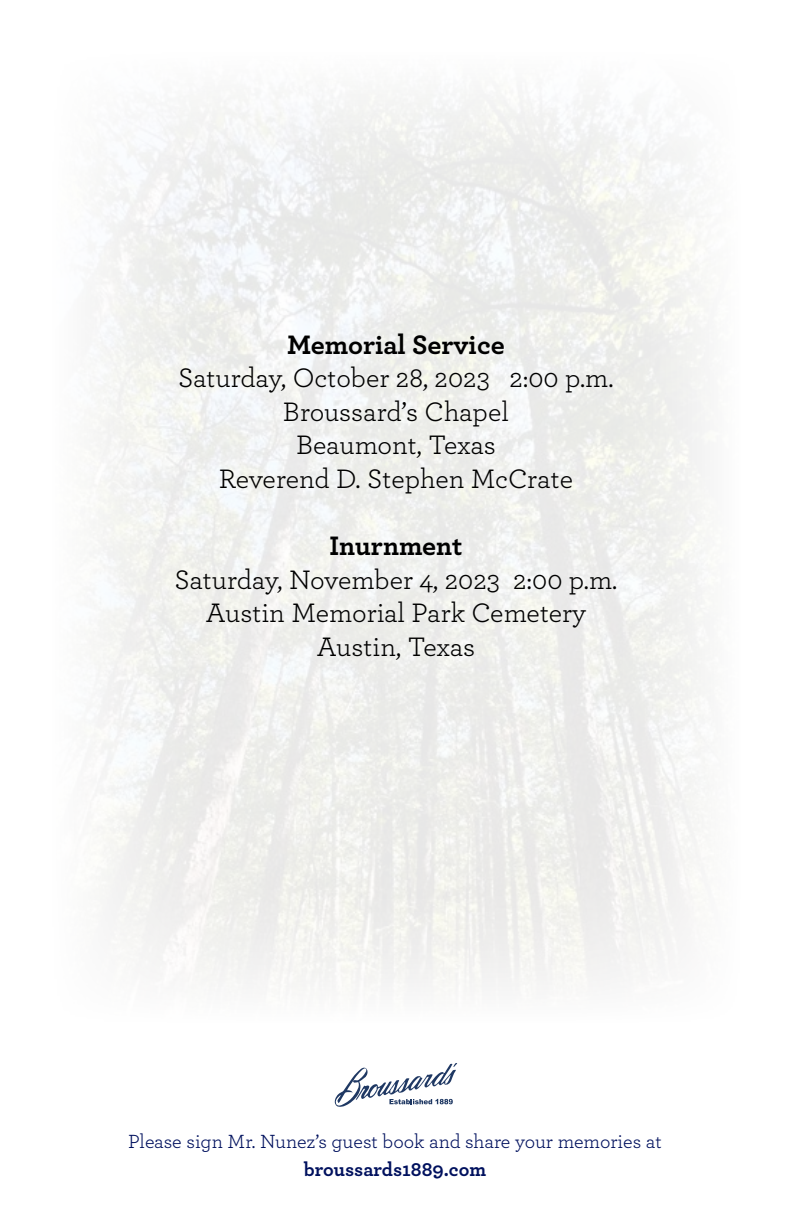
<style>
.page{position:relative;width:792px;height:1224px;background:#fff}
.page>*{position:absolute;margin:0;border:0;box-sizing:border-box;transform-origin:0 0}
.t1{font:28px/33.6px "Archer";color:#000;text-align:center}
.t2{font:700 28px "Archer";color:#000}
.t3{font:20px "Archer";color:#00115e}
.t4{font:700 20px "Archer";color:#00115e}
</style>
<div class="page">
<svg style="left:335px;top:1063px;width:122px;height:44px"></svg>
<p class="t2" style="left:287px;top:322px;width:219px">Memorial Service</p>
<p class="t1" style="left:178px;top:360px;width:437px">Saturday, October 28, 2023 2:00 p.m.<br>Broussard’s Chapel<br>Beaumont, Texas<br>Reverend D. Stephen McCrate</p>
<p class="t2" style="left:329px;top:524px;width:135px">Inurnment</p>
<p class="t1" style="left:175px;top:561px;width:444px">Saturday, November 4, 2023 2:00 p.m.<br>Austin Memorial Park Cemetery<br>Austin, Texas</p>
<p class="t3" style="left:128px;top:1128px;width:535px">Please sign Mr. Nunez’s guest book and share your memories at</p>
<p class="t4" style="left:304px;top:1154px;width:184px">broussards1889.com</p>
</div>
